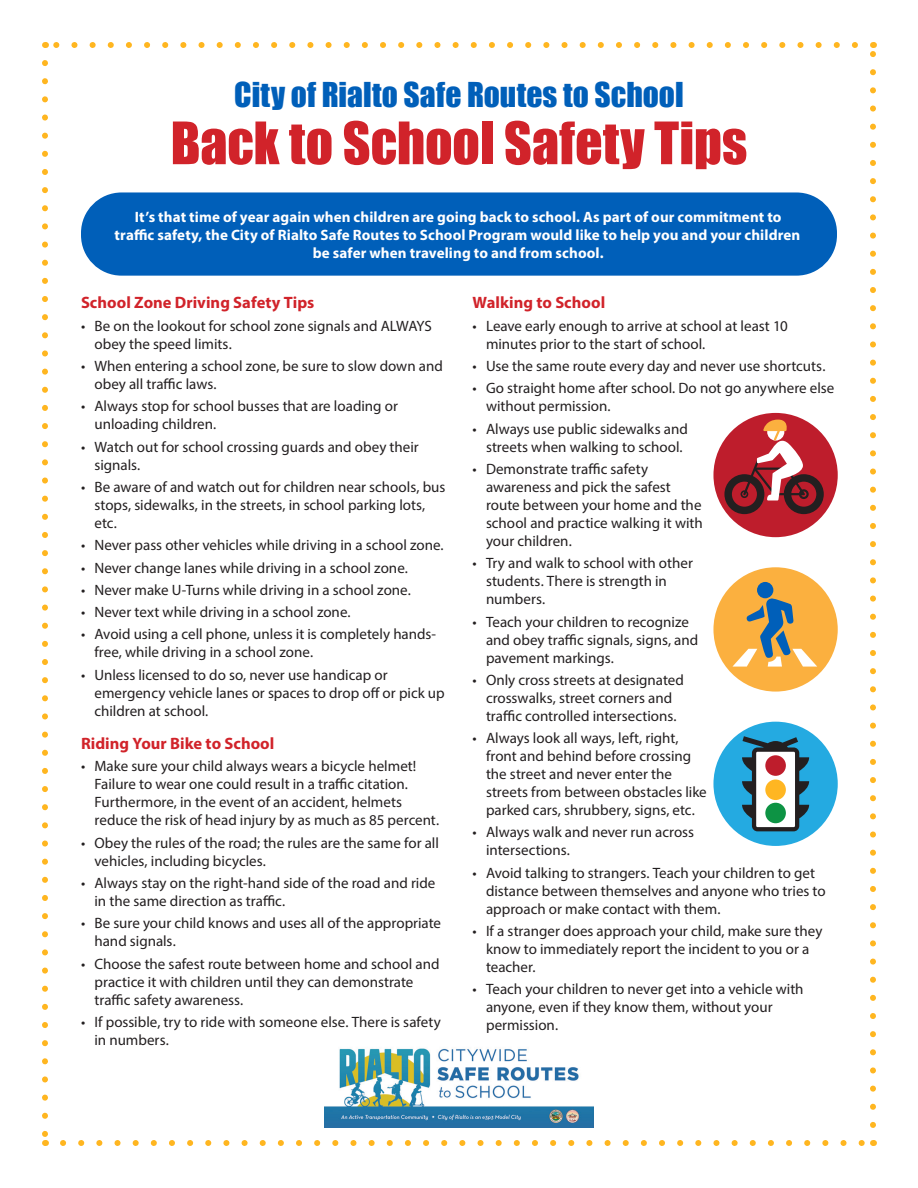
<style>
.page{position:relative;width:918px;height:1188px;background:#fff}
.page>*{position:absolute;margin:0;border:0;box-sizing:border-box;transform-origin:0 0}
.t1{font:54px "Impact";color:#d1232a}
.t2{font:31.5px "Impact";letter-spacing:.005em;color:#005fb9}
.subhead_02_red{font:700 16.5px "Myriad Pro";color:#d1232a}
.t3{font:15px/18px "Myriad Pro";color:#231f20}
.body_copy{font:700 15px/18px "Myriad Pro";letter-spacing:.005em;color:#fff;text-align:center}
</style>
<div class="page">
<svg style="left:42px;top:63px;width:6px;height:1071px"></svg>
<svg style="left:63px;top:1140px;width:801px;height:6px"></svg>
<svg style="left:870px;top:54px;width:6px;height:1071px"></svg>
<svg style="left:54px;top:42px;width:801px;height:6px"></svg>
<div style="left:81px;top:192px;width:756px;height:84px;background:#005fb9;border-radius:40px"></div>
<div style="left:713px;top:413px;width:125px;height:124px;background:#be1d2c;border-radius:50%"></div>
<svg style="left:724px;top:420px;width:100px;height:94px"></svg>
<div style="left:713px;top:567px;width:125px;height:125px;background:#fbb03f;border-radius:50%"></div>
<div style="left:757px;top:582px;width:16px;height:16px;background:#005fb9;border-radius:50%"></div>
<svg style="left:732px;top:598px;width:85px;height:69px"></svg>
<div style="left:713px;top:722px;width:125px;height:124px;background:#24aae1;border-radius:50%"></div>
<svg style="left:742px;top:736px;width:67px;height:95px"></svg>
<div style="left:765px;top:803px;width:21px;height:20px;background:#0d9344;border-radius:50%"></div>
<div style="left:765px;top:780px;width:21px;height:20px;background:#ffb622;border-radius:50%"></div>
<div style="left:765px;top:755px;width:21px;height:21px;background:#be1d2c;border-radius:50%"></div>
<img style="left:325px;top:1048px;width:268px;height:79px">
<p class="t2" style="left:234px;top:70px;width:451px">City of Rialto Safe Routes to School</p>
<p class="t1" style="left:171px;top:101px;width:578px">Back to School Safety Tips</p>
<p class="body_copy" style="left:115px;top:207px;width:687px">It’s that time of year again when children are going back to school. As part of our commitment to traffic safety, the City of Rialto Safe Routes to School Program would like to help you and your children be safer when traveling to and from school.</p>
<p class="subhead_02_red" style="left:81px;top:292px;width:235px">School Zone Driving Safety Tips</p>
<p class="t3" style="left:94px;top:316px;width:339px;text-indent:-14px">• Be on the lookout for school zone signals and ALWAYS obey the speed limits.</p>
<p class="t3" style="left:94px;top:357px;width:350px;text-indent:-14px">• When entering a school zone, be sure to slow down and obey all traffic laws.</p>
<p class="t3" style="left:94px;top:397px;width:305px;text-indent:-14px">• Always stop for school busses that are loading or unloading children.</p>
<p class="t3" style="left:94px;top:437px;width:326px;text-indent:-14px">• Watch out for school crossing guards and obey their signals.</p>
<p class="t3" style="left:94px;top:478px;width:352px;text-indent:-14px">• Be aware of and watch out for children near schools, bus stops, sidewalks, in the streets, in school parking lots, etc.</p>
<p class="t3" style="left:81px;top:536px;width:364px">• Never pass other vehicles while driving in a school zone.</p>
<p class="t3" style="left:81px;top:558px;width:328px">• Never change lanes while driving in a school zone.</p>
<p class="t3" style="left:81px;top:581px;width:331px">• Never make U-Turns while driving in a school zone.</p>
<p class="t3" style="left:81px;top:603px;width:271px">• Never text while driving in a school zone.</p>
<p class="t3" style="left:94px;top:625px;width:343px;text-indent:-14px">• Avoid using a cell phone, unless it is completely hands&shy;free, while driving in a school zone.</p>
<p class="t3" style="left:94px;top:666px;width:352px;text-indent:-14px">• Unless licensed to do so, never use handicap or emergency vehicle lanes or spaces to drop off or pick up children at school.</p>
<p class="subhead_02_red" style="left:81px;top:733px;width:195px">Riding Your Bike to School</p>
<p class="t3" style="left:94px;top:757px;width:346px;text-indent:-14px">• Make sure your child always wears a bicycle helmet!<br>Failure to wear one could result in a traffic citation.<br>Furthermore, in the event of an accident, helmets reduce the risk of head injury by as much as 85 percent.</p>
<p class="t3" style="left:94px;top:833px;width:346px;text-indent:-14px">• Obey the rules of the road; the rules are the same for all vehicles, including bicycles.</p>
<p class="t3" style="left:94px;top:874px;width:342px;text-indent:-14px">• Always stay on the right-hand side of the road and ride in the same direction as traffic.</p>
<p class="t3" style="left:94px;top:914px;width:348px;text-indent:-14px">• Be sure your child knows and uses all of the appropriate hand signals.</p>
<p class="t3" style="left:94px;top:954px;width:347px;text-indent:-14px">• Choose the safest route between home and school and practice it with children until they can demonstrate traffic safety awareness.</p>
<p class="t3" style="left:94px;top:1013px;width:348px;text-indent:-14px">• If possible, try to ride with someone else. There is safety in numbers.</p>
<p class="subhead_02_red" style="left:472px;top:292px;width:134px">Walking to School</p>
<p class="t3" style="left:486px;top:316px;width:303px;text-indent:-14px">• Leave early enough to arrive at school at least 10 minutes prior to the start of school.</p>
<p class="t3" style="left:472px;top:357px;width:354px">• Use the same route every day and never use shortcuts.</p>
<p class="t3" style="left:486px;top:379px;width:350px;text-indent:-14px">• Go straight home after school. Do not go anywhere else without permission.</p>
<p class="t3" style="left:472px;top:419px;width:217px;text-align:center">• Always use public sidewalks and streets when walking to school.</p>
<p class="t3" style="left:486px;top:460px;width:218px;text-indent:-14px">• Demonstrate traffic safety awareness and pick the safest route between your home and the school and practice walking it with your children.</p>
<p class="t3" style="left:486px;top:554px;width:208px;text-indent:-14px">• Try and walk to school with other students. There is strength in numbers.</p>
<p class="t3" style="left:486px;top:612px;width:214px;text-indent:-14px">• Teach your children to recognize and obey traffic signals, signs, and pavement markings.</p>
<p class="t3" style="left:472px;top:671px;width:213px;text-align:center">• Only cross streets at designated crosswalks, street corners and traffic controlled intersections.</p>
<p class="t3" style="left:486px;top:729px;width:222px;text-indent:-14px">• Always look all ways, left, right, front and behind before crossing the street and never enter the streets from between obstacles like parked cars, shrubbery, signs, etc.</p>
<p class="t3" style="left:486px;top:823px;width:210px;text-indent:-14px">• Always walk and never run across intersections.</p>
<p class="t3" style="left:486px;top:864px;width:341px;text-indent:-14px">• Avoid talking to strangers. Teach your children to get distance between themselves and anyone who tries to approach or make contact with them.</p>
<p class="t3" style="left:486px;top:922px;width:338px;text-indent:-14px">• If a stranger does approach your child, make sure they know to immediately report the incident to you or a teacher.</p>
<p class="t3" style="left:486px;top:980px;width:319px;text-indent:-14px">• Teach your children to never get into a vehicle with anyone, even if they know them, without your permission.</p>
</div>
